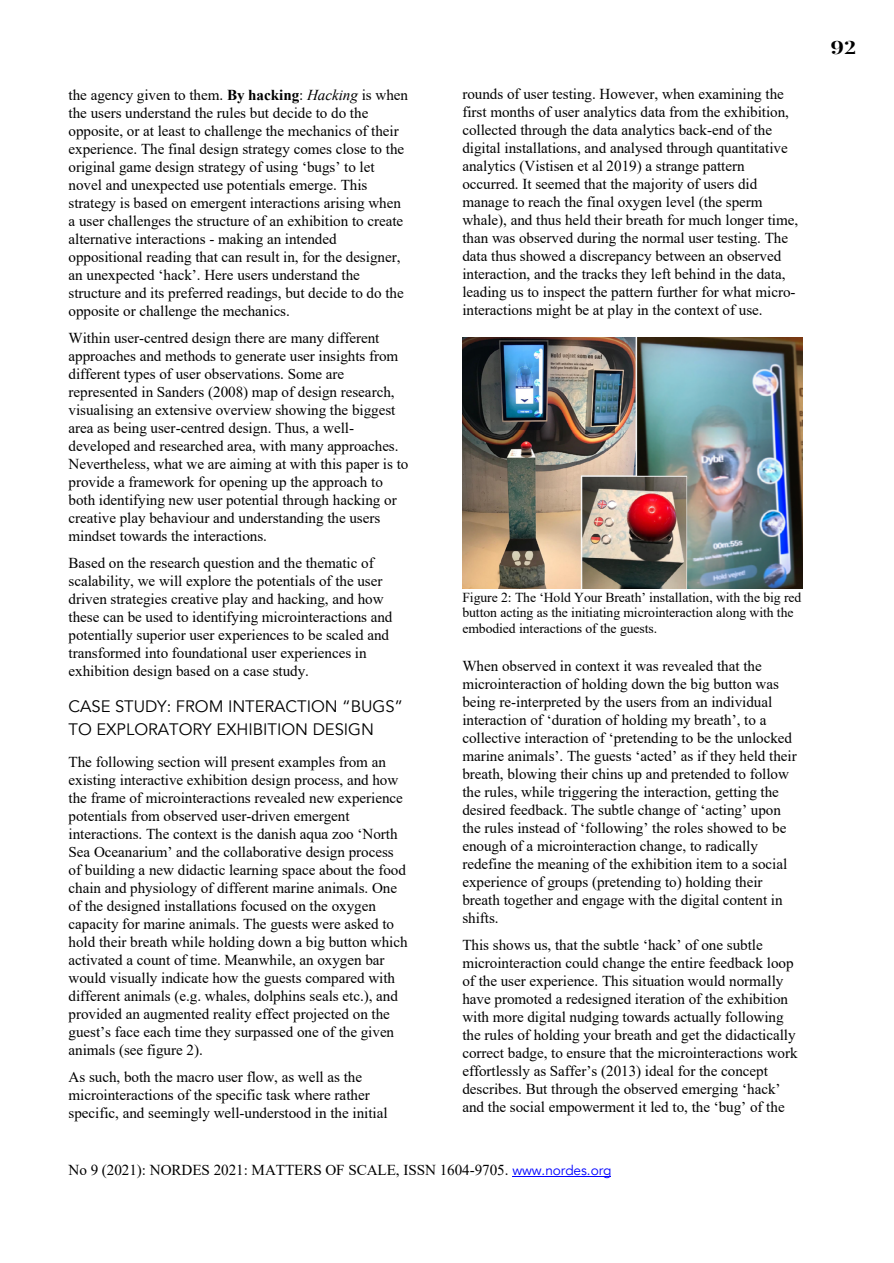
<style>
.page{position:relative;width:894px;height:1263px;background:#fff}
.page>*{position:absolute;margin:0;border:0;box-sizing:border-box;transform-origin:0 0}
.t1{font:18px "Playfair Display";color:#000;scale:1.25 1}
.t2{font:16.5px/22.6px "Avenir";color:#000}
.t3{font:15.15px/18px "Times New Roman";letter-spacing:-.005em;color:#000}
.t4{font:13.65px/15.5px "Times New Roman";letter-spacing:-.005em;color:#000}
.s1{font-weight:700}
.s2{font-style:italic}
.s3{font-family:"Avenir";font-size:13.65px;color:#00f}
</style>
<div class="page">
<hr style="left:512px;top:1176px;width:99px;height:1px;background:#00f">
<img style="left:462px;top:337px;width:340px;height:252px">
<p class="t3" style="left:69px;top:85px;width:341px">the agency given to them. <span class="s1">By hacking</span>: <span class="s2">Hacking</span> is when the users understand the rules but decide to do the opposite, or at least to challenge the mechanics of their experience. The final design strategy comes close to the original game design strategy of using ‘bugs’ to let novel and unexpected use potentials emerge. This strategy is based on emergent interactions arising when a user challenges the structure of an exhibition to create alternative interactions - making an intended oppositional reading that can result in, for the designer, an unexpected ‘hack’. Here users understand the structure and its preferred readings, but decide to do the opposite or challenge the mechanics.</p>
<p class="t3" style="left:68px;top:328px;width:341px">Within user-centred design there are many different approaches and methods to generate user insights from different types of user observations. Some are represented in Sanders (2008) map of design research, visualising an extensive overview showing the biggest area as being user-centred design. Thus, a well&shy;developed and researched area, with many approaches.<br>Nevertheless, what we are aiming at with this paper is to provide a framework for opening up the approach to both identifying new user potential through hacking or creative play behaviour and understanding the users mindset towards the interactions.</p>
<p class="t3" style="left:68px;top:553px;width:325px">Based on the research question and the thematic of scalability, we will explore the potentials of the user driven strategies creative play and hacking, and how these can be used to identifying microinteractions and potentially superior user experiences to be scaled and transformed into foundational user experiences in exhibition design based on a case study.</p>
<p class="t2" style="left:69px;top:696px;width:336px">CASE STUDY: FROM INTERACTION “BUGS”<br>TO EXPLORATORY EXHIBITION DESIGN</p>
<p class="t3" style="left:69px;top:752px;width:340px">The following section will present examples from an existing interactive exhibition design process, and how the frame of microinteractions revealed new experience potentials from observed user-driven emergent interactions. The context is the danish aqua zoo ‘North Sea Oceanarium’ and the collaborative design process of building a new didactic learning space about the food chain and physiology of different marine animals. One of the designed installations focused on the oxygen capacity for marine animals. The guests were asked to hold their breath while holding down a big button which activated a count of time. Meanwhile, an oxygen bar would visually indicate how the guests compared with different animals (e.g. whales, dolphins seals etc.), and provided an augmented reality effect projected on the guest’s face each time they surpassed one of the given animals (see figure 2).</p>
<p class="t3" style="left:69px;top:1067px;width:320px">As such, both the macro user flow, as well as the microinteractions of the specific task where rather specific, and seemingly well-understood in the initial</p>
<p class="t3" style="left:462px;top:85px;width:337px">rounds of user testing. However, when examining the first months of user analytics data from the exhibition, collected through the data analytics back-end of the digital installations, and analysed through quantitative analytics (Vistisen et al 2019) a strange pattern occurred. It seemed that the majority of users did manage to reach the final oxygen level (the sperm whale), and thus held their breath for much longer time, than was observed during the normal user testing. The data thus showed a discrepancy between an observed interaction, and the tracks they left behind in the data, leading us to inspect the pattern further for what micro&shy;interactions might be at play in the context of use.</p>
<p class="t4" style="left:462px;top:589px;width:340px">Figure 2: The ‘Hold Your Breath’ installation, with the big red button acting as the initiating microinteraction along with the embodied interactions of the guests.</p>
<p class="t3" style="left:462px;top:657px;width:336px">When observed in context it was revealed that the microinteraction of holding down the big button was being re-interpreted by the users from an individual interaction of ‘duration of holding my breath’, to a collective interaction of ‘pretending to be the unlocked marine animals’. The guests ‘acted’ as if they held their breath, blowing their chins up and pretended to follow the rules, while triggering the interaction, getting the desired feedback. The subtle change of ‘acting’ upon the rules instead of ‘following’ the roles showed to be enough of a microinteraction change, to radically redefine the meaning of the exhibition item to a social experience of groups (pretending to) holding their breath together and engage with the digital content in shifts.</p>
<p class="t3" style="left:462px;top:936px;width:336px">This shows us, that the subtle ‘hack’ of one subtle microinteraction could change the entire feedback loop of the user experience. This situation would normally have promoted a redesigned iteration of the exhibition with more digital nudging towards actually following the rules of holding your breath and get the didactically correct badge, to ensure that the microinteractions work effortlessly as Saffer’s (2013) ideal for the concept describes. But through the observed emerging ‘hack’ and the social empowerment it led to, the ‘bug’ of the</p>
<p class="t3" style="left:69px;top:1160px;width:544px">No 9 (2021): NORDES 2021: MATTERS OF SCALE, ISSN 1604-9705. <span class="s3">www.nordes.org</span></p>
<p class="t1" style="left:830px;top:33px;width:22px">92</p>
</div>
